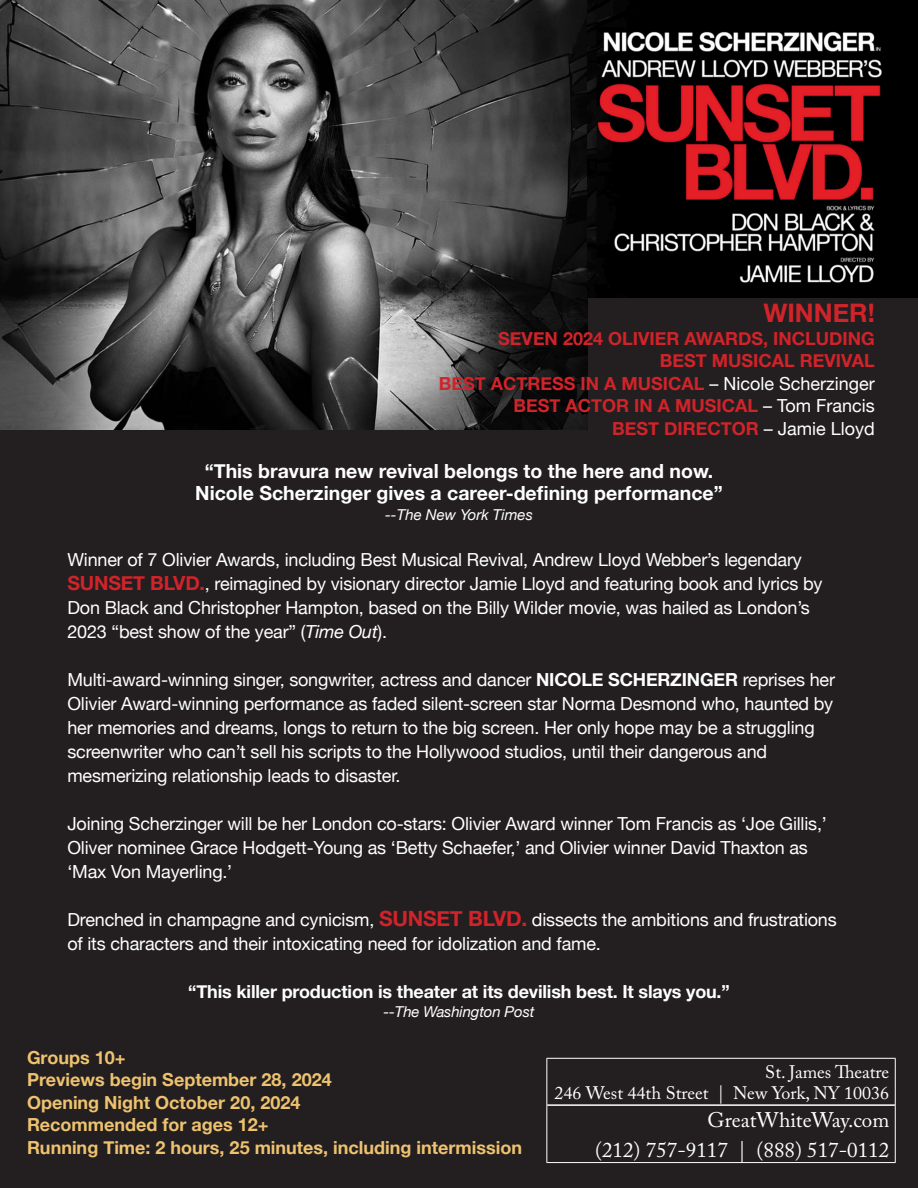
<style>
.page{position:relative;width:918px;height:1188px;background:#231f20}
.page>*{position:absolute;margin:0;border:0;box-sizing:border-box;transform-origin:0 0}
.t1{font:700 25.5px "Helvetica Neue";color:#d1232a}
.t2{font:21px "Adobe Caslon Pro";color:#fff}
.t3{font:700 19.5px "Helvetica Neue";color:#fff}
.t4{font:18px/24px "Helvetica Neue";letter-spacing:-.01em;color:#fff}
.t5{font:700 18px "Helvetica Neue";color:#d1232a}
.t6{font:700 18px "Helvetica Neue";color:#eec26e}
.t7{font:700 18px "Helvetica Neue";letter-spacing:-.01em;color:#fff}
.t8{font:18px "Adobe Caslon Pro";color:#fff}
.t9{font:italic 15px "Helvetica Neue";letter-spacing:-.01em;color:#fff}
.s1{font-weight:400;color:#fff}
.s2{font-weight:700;font-size:19.5px;color:#d1232a}
.s3{font-style:italic}
.s4{font-weight:700}
.s5{font-weight:700;font-size:21px;color:#d1232a}
</style>
<div class="page">
<img style="left:0;top:0;width:588px;height:430px">
<img style="left:588px;top:0;width:330px;height:297px">
<svg style="left:547px;top:1059px;width:348px;height:103px"></svg>
<hr style="left:547px;top:1104px;width:348px;height:2px;background:#fff">
<hr style="left:546px;top:1058px;width:350px;height:1px;background:#fff">
<hr style="left:546px;top:1059px;width:1px;height:46px;background:#fff">
<hr style="left:895px;top:1059px;width:1px;height:46px;background:#fff">
<hr style="left:546px;top:1105px;width:1px;height:57px;background:#fff">
<hr style="left:895px;top:1105px;width:1px;height:57px;background:#fff">
<hr style="left:546px;top:1162px;width:350px;height:1px;background:#fff">
<p class="t1" style="left:763px;top:293px;width:113px">WINNER!</p>
<p class="t5" style="left:498px;top:324px;width:378px">SEVEN 2024 OLIVIER AWARDS, INCLUDING</p>
<p class="t5" style="left:660px;top:347px;width:216px">BEST MUSICAL REVIVAL</p>
<p class="t5" style="left:439px;top:369px;width:437px">BEST ACTRESS IN A MUSICAL <span class="s1">– Nicole Scherzinger</span></p>
<p class="t5" style="left:513px;top:392px;width:363px">BEST ACTOR IN A MUSICAL <span class="s1">– Tom Francis</span></p>
<p class="t5" style="left:612px;top:414px;width:264px">BEST DIRECTOR <span class="s1">– Jamie Lloyd</span></p>
<p class="t3" style="left:205px;top:455px;width:510px">“This bravura new revival belongs to the here and now.</p>
<p class="t3" style="left:195px;top:478px;width:529px">Nicole Scherzinger gives a career-defining performance”</p>
<p class="t9" style="left:385px;top:503px;width:149px">--The New York Times</p>
<p class="t4" style="left:67px;top:548px;width:757px">Winner of 7 Olivier Awards, including Best Musical Revival, Andrew Lloyd Webber’s legendary<br><span class="s2">SUNSET BLVD.</span>, reimagined by visionary director Jamie Lloyd and featuring book and lyrics by</p>
<p class="t4" style="left:67px;top:596px;width:744px">Don Black and Christopher Hampton, based on the Billy Wilder movie, was hailed as London’s<br>2023 “best show of the year” (<span class="s3">Time Out</span>).</p>
<p class="t4" style="left:67px;top:668px;width:769px">Multi-award-winning singer, songwriter, actress and dancer <span class="s4">NICOLE SCHERZINGER</span> reprises her Olivier Award-winning performance as faded silent-screen star Norma Desmond who, haunted by her memories and dreams, longs to return to the big screen. Her only hope may be a struggling screenwriter who can’t sell his scripts to the Hollywood studios, until their dangerous and mesmerizing relationship leads to disaster.</p>
<p class="t4" style="left:67px;top:812px;width:761px">Joining Scherzinger will be her London co-stars: Olivier Award winner Tom Francis as ‘Joe Gillis,’<br>Oliver nominee Grace Hodgett-Young as ‘Betty Schaefer,’ and Olivier winner David Thaxton as ‘Max Von Mayerling.’</p>
<p class="t4" style="left:67px;top:908px;width:771px">Drenched in champagne and cynicism, <span class="s5">SUNSET BLVD.</span> dissects the ambitions and frustrations of its characters and their intoxicating need for idolization and fame.</p>
<p class="t7" style="left:188px;top:977px;width:543px">“This killer production is theater at its devilish best. It slays you.”</p>
<p class="t9" style="left:384px;top:1001px;width:152px">--The Washington Post</p>
<p class="t6" style="left:27px;top:1043px;width:100px">Groups 10+</p>
<p class="t6" style="left:27px;top:1066px;width:306px">Previews begin September 28, 2024</p>
<p class="t6" style="left:27px;top:1088px;width:275px">Opening Night October 20, 2024</p>
<p class="t6" style="left:27px;top:1111px;width:243px">Recommended for ages 12+</p>
<p class="t6" style="left:27px;top:1133px;width:497px">Running Time: 2 hours, 25 minutes, including intermission</p>
<p class="t8" style="left:765px;top:1061px;width:125px">St. James Theatre</p>
<p class="t8" style="left:555px;top:1082px;width:336px">246 West 44th Street | New York, NY 10036</p>
<p class="t2" style="left:708px;top:1107px;width:183px">GreatWhiteWay.com</p>
<p class="t2" style="left:595px;top:1137px;width:296px">(212) 757-9117 | (888) 517-0112</p>
</div>
